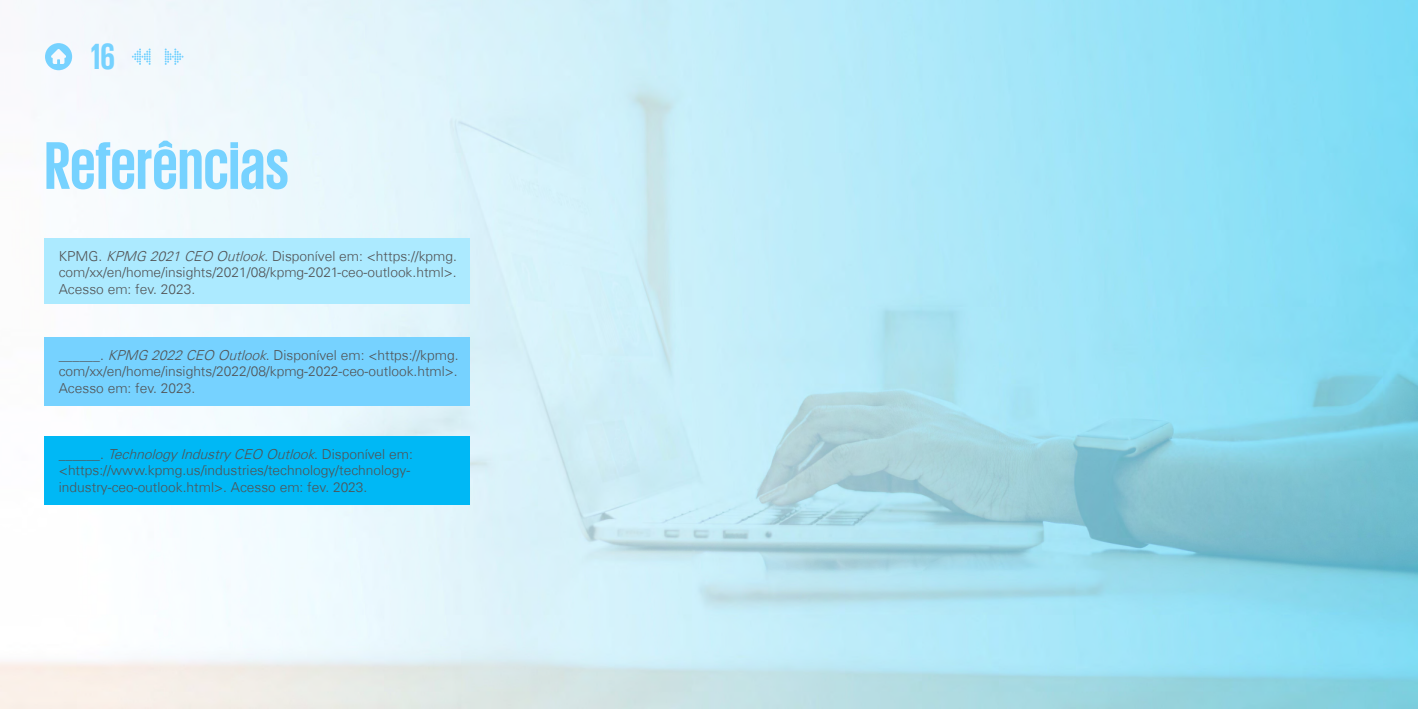
<style>
.page{position:relative;width:1418px;height:709px;background:#fff}
.page>*{position:absolute;margin:0;border:0;box-sizing:border-box;transform-origin:0 0}
.t1{font:700 68.75px "KPMG";color:#76d2ff}
.t2{font:700 37.5px "KPMG";color:#76d2ff}
.t3{font:300 13.75px/16.5px "Universfor KPMG";color:#515254;text-align:justify}
.s1{font-style:italic}
</style>
<div class="page">
<img style="left:0;top:0;width:1417px;height:709px">
<svg style="left:165px;top:48px;width:18px;height:17px"></svg>
<div style="left:45px;top:239px;width:425px;height:65px;background:#aceaff"></div>
<div style="left:45px;top:337px;width:425px;height:69px;background:#76d2ff"></div>
<div style="left:45px;top:436px;width:425px;height:69px;background:#00b8f5"></div>
<svg style="left:132px;top:48px;width:19px;height:17px"></svg>
<svg style="left:45px;top:43px;width:27px;height:27px"></svg>
<h2 class="t2" style="left:91px;top:38px;width:26px">16</h2>
<h1 class="t1" style="left:45px;top:131px;width:246px">Referências</h1>
<p class="t3" style="left:59px;top:247px;width:399px">KPMG. <span class="s1">KPMG 2021CEO Outlook</span>. Disponível em: &lt;https://kpmg. com/xx/en/home/insights/2021/08/kpmg-2021-ceo-outlook.html&gt;.<br>Acesso em: fev. 2023.</p>
<p class="t3" style="left:59px;top:346px;width:401px">______. <span class="s1">KPMG 2022CEO Outlook</span>. Disponível em: &lt;https://kpmg. com/xx/en/home/insights/2022/08/kpmg-2022-ceo-outlook.html&gt;.<br>Acesso em: fev. 2023.</p>
<p class="t3" style="left:59px;top:445px;width:355px;text-align:left">______ . <span class="s1">TechnologyIndustryCEO Outlook</span>. D i s p o n ív e l e m : &lt;https://www.kpmg.us/industries/technology/technology&shy;industry-ceo-outlook.html&gt;. Acesso em: fev. 2023.</p>
</div>
